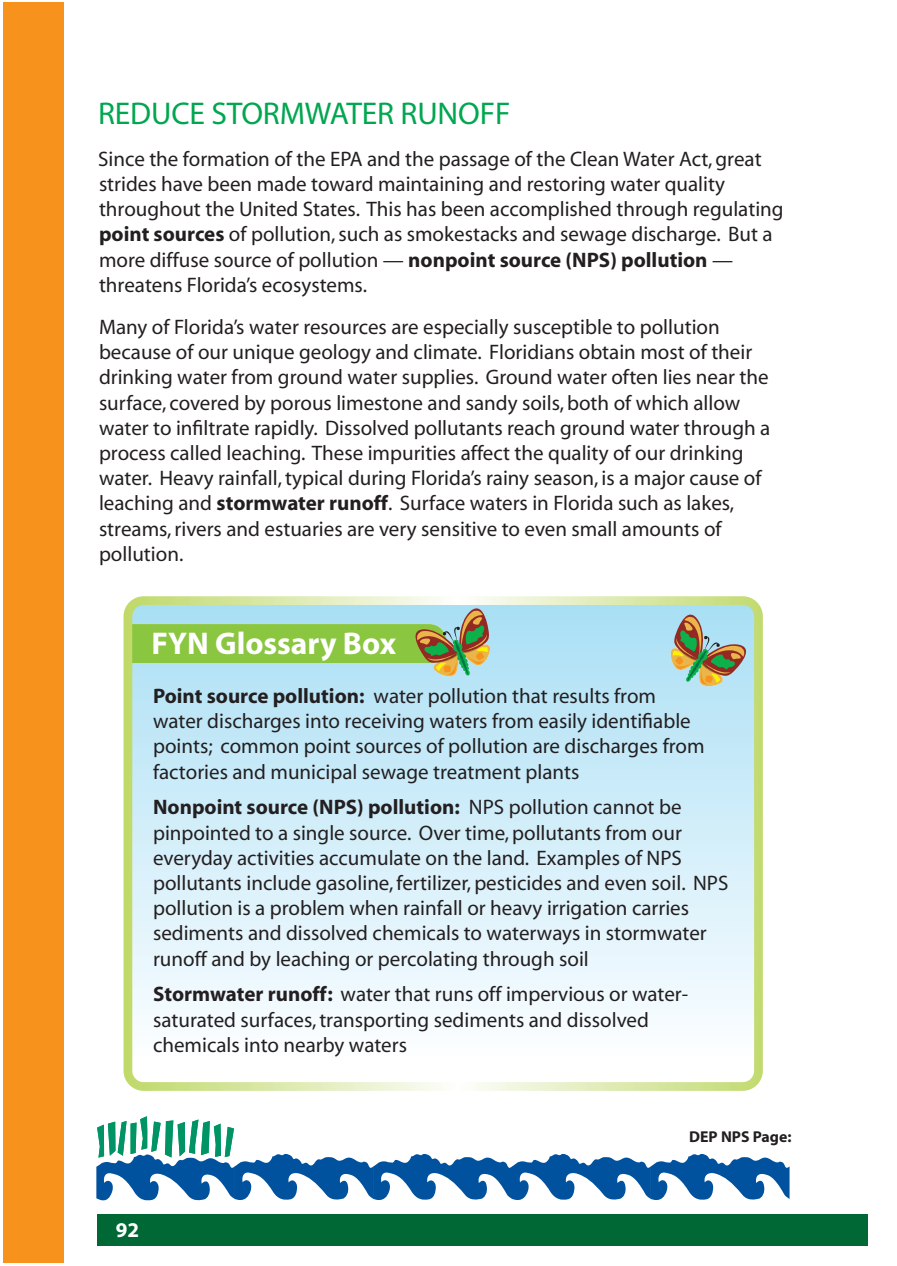
<style>
.page{position:relative;width:897px;height:1266px;background:#fff}
.page>*{position:absolute;margin:0;border:0;box-sizing:border-box;transform-origin:0 0}
.t1{font:31.5px "Myriad Pro";letter-spacing:-.005em;color:#00a650}
.t2{font:700 31.5px "Myriad";color:#fff}
.t3{font:21px/25.2px "Myriad";color:#231f20}
.t4{font:700 21px "Myriad";color:#fff}
.t5{font:700 15.75px "Myriad";color:#231f20}
.s1{font-weight:700}
</style>
<div class="page">
<div style="left:97px;top:1213px;width:769px;height:31px;background:#006835"></div>
<div style="left:3px;top:3px;width:60px;height:1260px;background:#f7931d"></div>
<svg style="left:96px;top:1116px;width:693px;height:84px"></svg>
<svg style="left:123px;top:596px;width:639px;height:494px"></svg>
<svg style="left:669px;top:604px;width:87px;height:84px;background:#a5baa7"></svg>
<svg style="left:128px;top:599px;width:362px;height:80px;background:#a1cd94"></svg>
<p class="t1" style="left:98px;top:101px;width:413px">REDUCE STORMWATER RUNOFF</p>
<p class="t3" style="left:98px;top:148px;width:686px">Since the formation of the EPA and the passage of the Clean Water Act, great strides have been made toward maintaining and restoring water quality throughout the United States. This has been accomplished through regulating <span class="s1">point sources</span> of pollution, such as smokestacks and sewage discharge. But a more diffuse source of pollution — <span class="s1">nonpoint source (NPS) pollution</span> — threatens Florida’s ecosystems.</p>
<p class="t3" style="left:99px;top:316px;width:672px">Many of Florida’s water resources are especially susceptible to pollution because of our unique geology and climate. Floridians obtain most of their drinking water from ground water supplies. Ground water often lies near the surface, covered by porous limestone and sandy soils, both of which allow water to infiltrate rapidly. Dissolved pollutants reach ground water through a process called leaching. These impurities affect the quality of our drinking water. Heavy rainfall, typical during Florida’s rainy season, is a major cause of leaching and <span class="s1">stormwater runoff</span>. Surface waters in Florida such as lakes, streams, rivers and estuaries are very sensitive to even small amounts of pollution.</p>
<p class="t2" style="left:151px;top:631px;width:246px">FYN Glossary Box</p>
<p class="t3" style="left:153px;top:685px;width:553px"><span class="s1">Point source pollution:</span> water pollution that results from water discharges into receiving waters from easily identifiable points; common point sources of pollution are discharges from factories and municipal sewage treatment plants</p>
<p class="t3" style="left:153px;top:796px;width:576px"><span class="s1">Nonpoint source (NPS) pollution:</span> NPS pollution cannot be pinpointed to a single source. Over time, pollutants from our everyday activities accumulate on the land. Examples of NPS pollutants include gasoline, fertilizer, pesticides and even soil. NPS pollution is a problem when rainfall or heavy irrigation carries sediments and dissolved chemicals to waterways in stormwater runoff and by leaching or percolating through soil</p>
<p class="t3" style="left:153px;top:983px;width:536px"><span class="s1">Stormwater runoff:</span> water that runs off impervious or water&shy;saturated surfaces, transporting sediments and dissolved chemicals into nearby waters</p>
<p class="t4" style="left:116px;top:1221px;width:25px">92</p>
<p class="t5" style="left:689px;top:1130px;width:104px">DEP NPS Page:</p>
</div>
